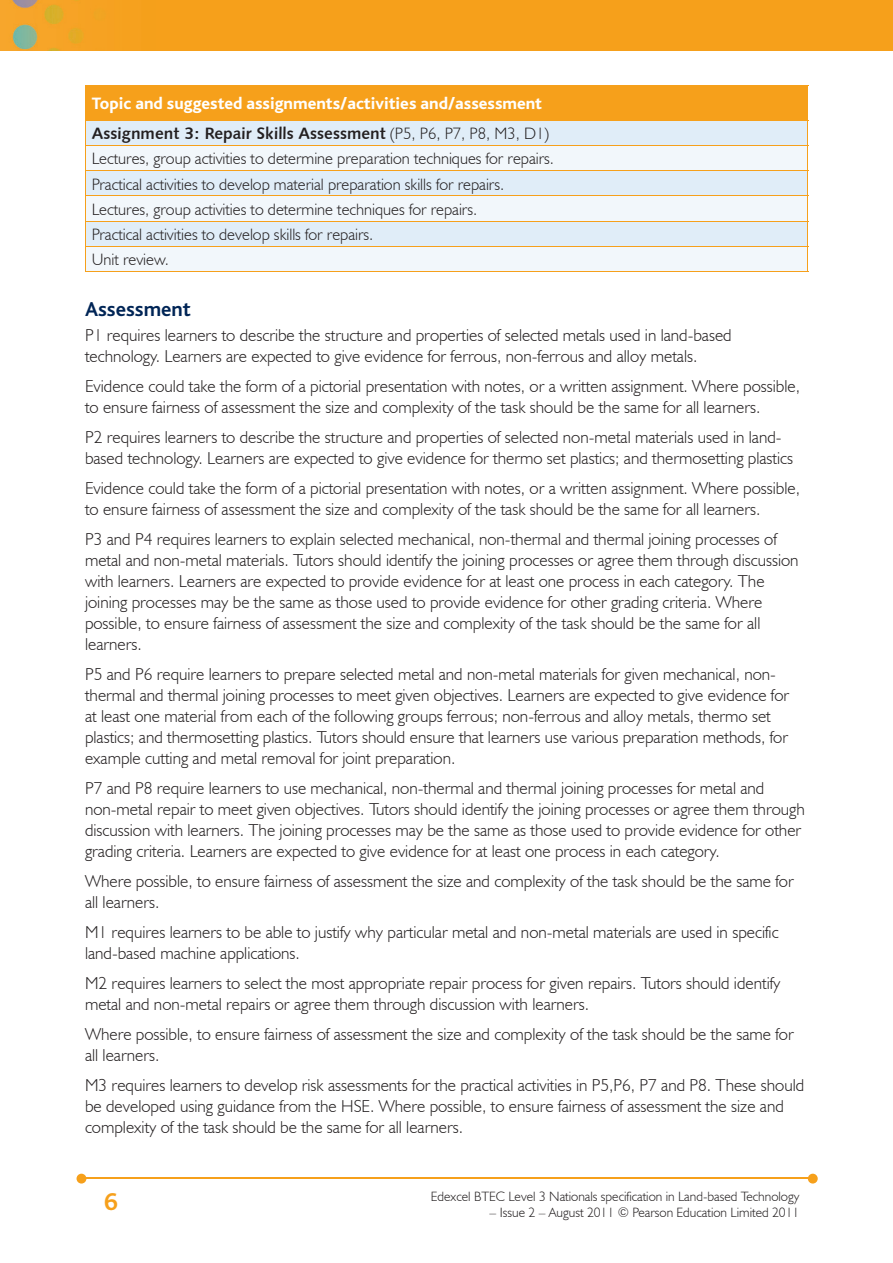
<style>
.page{position:relative;width:893px;height:1263px;background:#fff}
.page>*{position:absolute;margin:0;border:0;box-sizing:border-box;transform-origin:0 0}
.t1{font:700 25.5px "Bliss";color:#f6a01b}
.t2{font:700 21px "Bliss";color:#002556}
.t3{font:300 17.25px/21px "Humanist 521 BT";color:#231f20}
.t4{font:800 17.25px "Bliss";color:#fff}
.t5{font:300 16.5px/25.3px "Humanist 521 BT";color:#231f20}
.t6{font:16.5px "Humanist 531 BT Bold A";color:#231f20}
.t7{font:300 13.5px "Humanist 521 BT";color:#231f20}
.s1{font-family:"Humanist 521 BT";font-weight:300}
</style>
<div class="page">
<img style="left:0;top:0;width:893px;height:51px">
<hr style="left:82px;top:1178px;width:728px;height:1px;background:#f6a01b">
<svg style="left:808px;top:1174px;width:10px;height:9px"></svg>
<svg style="left:77px;top:1174px;width:9px;height:9px"></svg>
<div style="left:85px;top:85px;width:723px;height:35px;background:#f6a01b"></div>
<div style="left:86px;top:121px;width:721px;height:24px;background:#e0edf8"></div>
<svg style="left:86px;top:146px;width:721px;height:125px;fill:#f2f7fb"></svg>
<hr style="left:85px;top:120px;width:723px;height:1px;background:#f6a01b">
<hr style="left:85px;top:145px;width:723px;height:1px;background:#f6a01b">
<hr style="left:85px;top:170px;width:723px;height:1px;background:#f6a01b">
<hr style="left:85px;top:196px;width:723px;height:1px;background:#f6a01b">
<hr style="left:85px;top:221px;width:723px;height:1px;background:#f6a01b">
<hr style="left:85px;top:271px;width:723px;height:1px;background:#f6a01b">
<svg style="left:85px;top:121px;width:1px;height:150px"></svg>
<svg style="left:807px;top:121px;width:1px;height:150px"></svg>
<hr style="left:85px;top:246px;width:723px;height:1px;background:#f6a01b">
<p class="t4" style="left:92px;top:95px;width:452px">Topic and suggested assignments/activities and/assessment</p>
<p class="t6" style="left:92px;top:123px;width:459px">Assignment 3: Repair Skills Assessment <span class="s1">(P5, P6, P7, P8, M3, D1)</span></p>
<p class="t5" style="left:92px;top:146px;width:464px">Lectures, group activities to determine preparation techniques for repairs.<br>Practical activities to develop material preparation skills for repairs.<br>Lectures, group activities to determine techniques for repairs.<br>Practical activities to develop skills for repairs.<br>Unit review.</p>
<p class="t2" style="left:85px;top:298px;width:107px">Assessment</p>
<p class="t3" style="left:85px;top:325px;width:648px">P1 requires learners to describe the structure and properties of selected metals used in land-based technology. Learners are expected to give evidence for ferrous, non-ferrous and alloy metals.</p>
<p class="t3" style="left:85px;top:376px;width:716px">Evidence could take the form of a pictorial presentation with notes, or a written assignment. Where possible, to ensure fairness of assessment the size and complexity of the task should be the same for all learners.</p>
<p class="t3" style="left:85px;top:427px;width:710px">P2 requires learners to describe the structure and properties of selected non-metal materials used in land&shy;based technology. Learners are expected to give evidence for thermo set plastics; and thermosetting plastics</p>
<p class="t3" style="left:85px;top:478px;width:716px">Evidence could take the form of a pictorial presentation with notes, or a written assignment. Where possible, to ensure fairness of assessment the size and complexity of the task should be the same for all learners.</p>
<p class="t3" style="left:85px;top:529px;width:715px">P3 and P4 requires learners to explain selected mechanical, non-thermal and thermal joining processes of metal and non-metal materials. Tutors should identify the joining processes or agree them through discussion with learners. Learners are expected to provide evidence for at least one process in each category. The joining processes may be the same as those used to provide evidence for other grading criteria. Where possible, to ensure fairness of assessment the size and complexity of the task should be the same for all learners.</p>
<p class="t3" style="left:85px;top:664px;width:706px">P5 and P6 require learners to prepare selected metal and non-metal materials for given mechanical, non&shy;thermal and thermal joining processes to meet given objectives. Learners are expected to give evidence for at least one material from each of the following groups ferrous; non-ferrous and alloy metals, thermo set plastics; and thermosetting plastics. Tutors should ensure that learners use various preparation methods, for example cutting and metal removal for joint preparation.</p>
<p class="t3" style="left:85px;top:778px;width:721px">P7 and P8 require learners to use mechanical, non-thermal and thermal joining processes for metal and non-metal repair to meet given objectives. Tutors should identify the joining processes or agree them through discussion with learners. The joining processes may be the same as those used to provide evidence for other grading criteria. Learners are expected to give evidence for at least one process in each category.</p>
<p class="t3" style="left:85px;top:871px;width:710px">Where possible, to ensure fairness of assessment the size and complexity of the task should be the same for all learners.</p>
<p class="t3" style="left:85px;top:922px;width:695px">M1 requires learners to be able to justify why particular metal and non-metal materials are used in specific land-based machine applications.</p>
<p class="t3" style="left:85px;top:973px;width:697px">M2 requires learners to select the most appropriate repair process for given repairs. Tutors should identify metal and non-metal repairs or agree them through discussion with learners.</p>
<p class="t3" style="left:85px;top:1024px;width:710px">Where possible, to ensure fairness of assessment the size and complexity of the task should be the same for all learners.</p>
<p class="t3" style="left:85px;top:1075px;width:721px">M3 requires learners to develop risk assessments for the practical activities in P5,P6, P7 and P8. These should be developed using guidance from the HSE. Where possible, to ensure fairness of assessment the size and complexity of the task should be the same for all learners.</p>
<h1 class="t1" style="left:104px;top:1188px;width:15px">6</h1>
<p class="t7" style="left:431px;top:1188px;width:370px">Edexcel BTEC Level 3 Nationals specification in Land-based Technology</p>
<p class="t7" style="left:490px;top:1204px;width:311px">– Issue 2 – August 2011 © Pearson Education Limited 2011</p>
</div>
